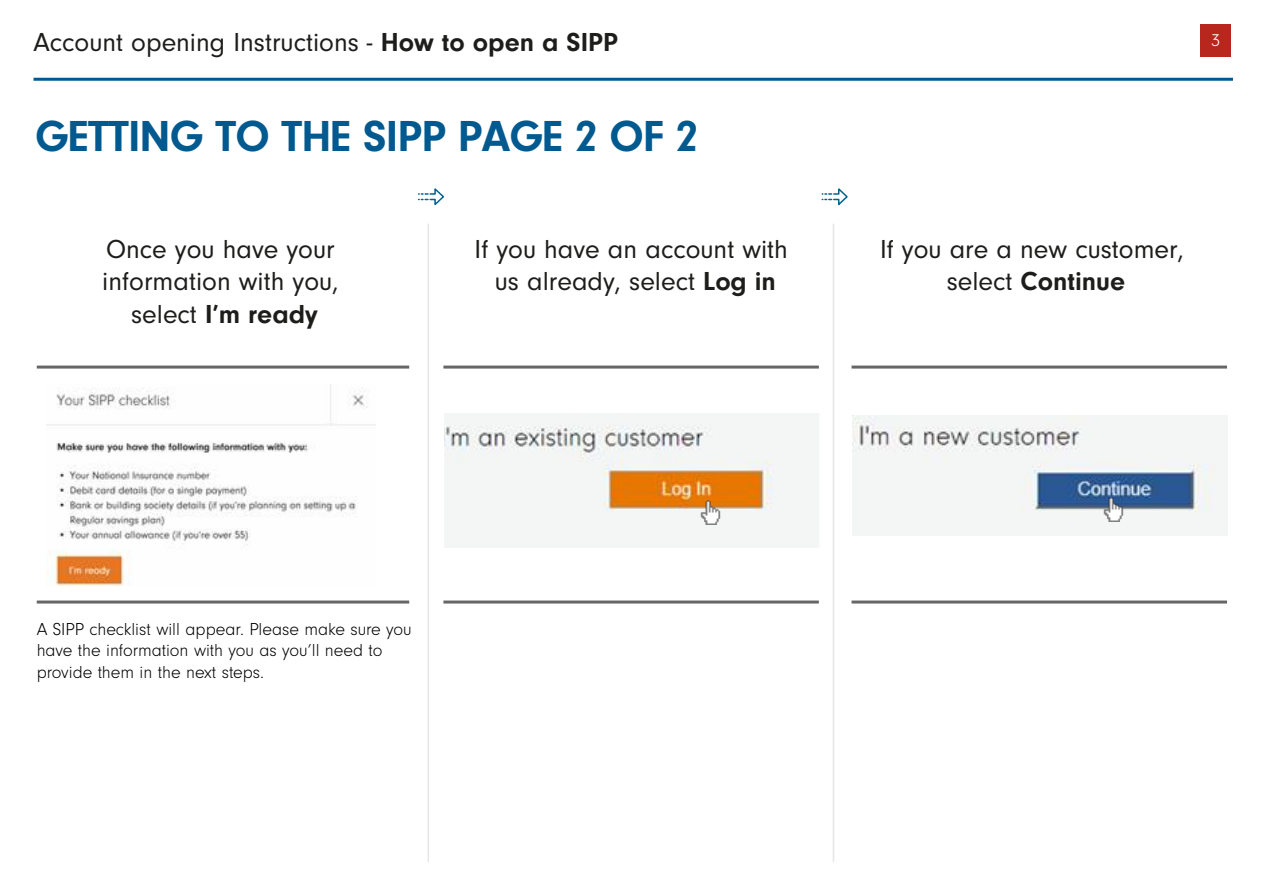
<style>
.page{position:relative;width:1263px;height:894px;background:#fff}
.page>*{position:absolute;margin:0;border:0;box-sizing:border-box;transform-origin:0 0}
.t1{font:700 45px "Neuzeit Gro";letter-spacing:-.02em;color:#00598f}
.t2{font:27px/32.4px "Neuzeit Gro";color:#1d1d1b;text-align:center}
.t3{font:300 18px/21.6px "Neuzeit Gro";color:#000}
.t4{font:300 18px "Neuzeit Gro";color:#fff}
.s1{font-weight:700}
</style>
<div class="page">
<hr style="left:33px;top:78px;width:1200px;height:3px;background:#00598f">
<svg style="left:418px;top:188px;width:26px;height:17px"></svg>
<svg style="left:822px;top:188px;width:26px;height:17px"></svg>
<img style="left:46px;top:384px;width:329px;height:201px">
<img style="left:445px;top:414px;width:372px;height:133px">
<img style="left:852px;top:415px;width:375px;height:120px">
<hr style="left:37px;top:600px;width:372px;height:3px;background:#666">
<hr style="left:443px;top:600px;width:376px;height:3px;background:#666">
<hr style="left:851px;top:600px;width:376px;height:3px;background:#666">
<hr style="left:427px;top:224px;width:2px;height:637px;background:#ccc">
<hr style="left:832px;top:224px;width:2px;height:637px;background:#ccc">
<hr style="left:37px;top:365px;width:372px;height:3px;background:#666">
<hr style="left:443px;top:365px;width:376px;height:3px;background:#666">
<hr style="left:851px;top:365px;width:376px;height:3px;background:#666">
<div style="left:1200px;top:24px;width:30px;height:33px;background:#b7271e"></div>
<div style="left:1px;top:64px;width:33px;height:68px;background:#fff"></div>
<div style="left:1209px;top:0;width:54px;height:26px;background:#fff"></div>
<div style="left:1230px;top:64px;width:33px;height:68px;background:#fff"></div>
<div style="left:286px;top:328px;width:33px;height:38px;background:#fff"></div>
<img style="left:1101px;top:497px;width:24px;height:24px">
<img style="left:698px;top:500px;width:24px;height:24px">
<p class="t2" style="left:34px;top:27px;width:586px">Account opening Instructions - <span class="s1">How to open a SIPP</span></p>
<h1 class="t1" style="left:35px;top:111px;width:664px">GETTING TO THE SIPP PAGE 2 OF 2</h1>
<p class="t4" style="left:1211px;top:30px;width:10px">3</p>
<p class="t2" style="left:102px;top:233px;width:238px">Once you have your information with you, select <span class="s1">I’m ready</span></p>
<p class="t2" style="left:474px;top:233px;width:315px">If you have an account with us already, select <span class="s1">Log in</span></p>
<p class="t2" style="left:880px;top:233px;width:305px">If you are a new customer, select <span class="s1">Continue</span></p>
<p class="t3" style="left:37px;top:618px;width:376px">A SIPP checklist will appear. Please make sure you have the information with you as you’ll need to provide them in the next steps.</p>
</div>
